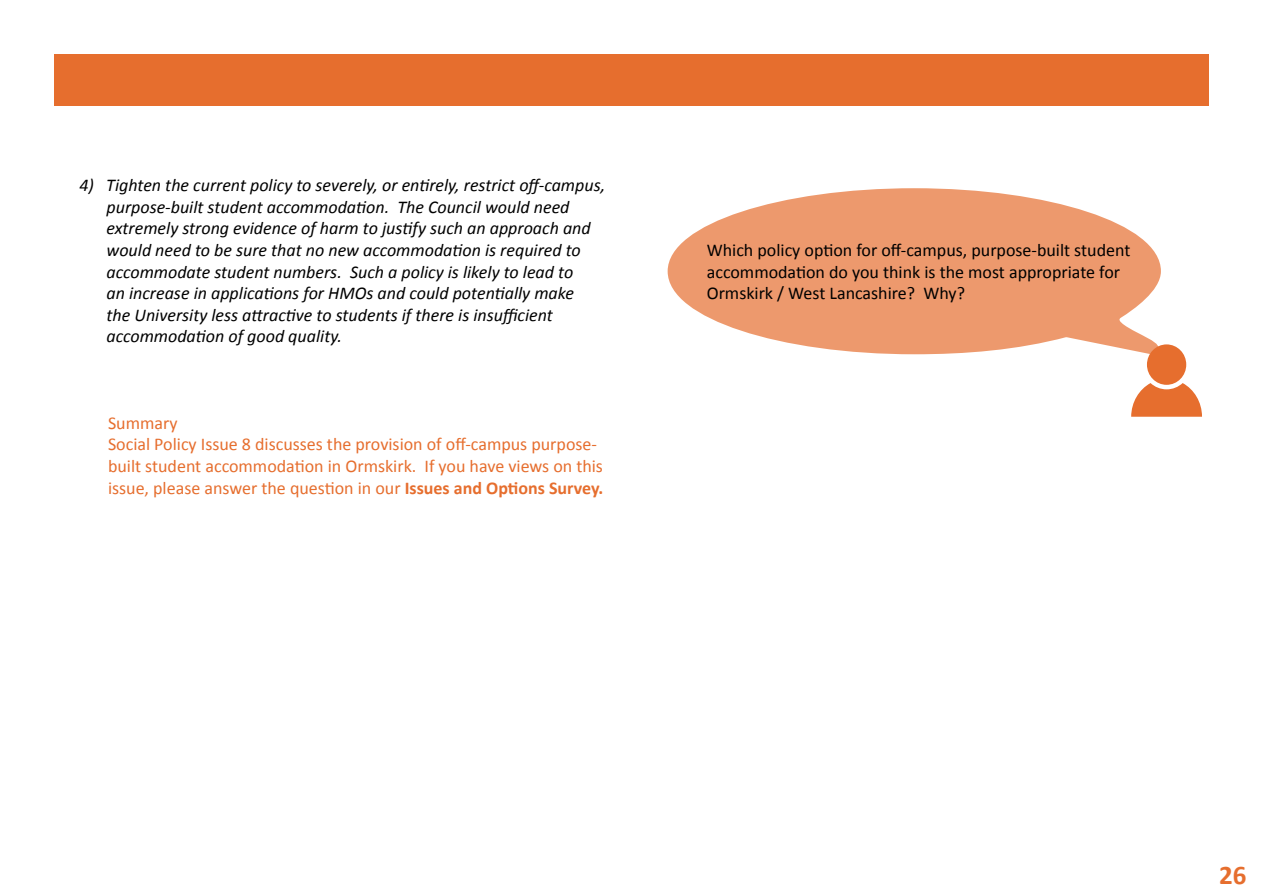
<style>
.page{position:relative;width:1263px;height:893px;background:#fff}
.page>*{position:absolute;margin:0;border:0;box-sizing:border-box;transform-origin:0 0}
.t1{font:700 27px "Calibri";color:#e66e2e}
.t2{font:italic 18px/21.6px "Calibri";color:#000}
.t3{font:18px/21.6px "Calibri";color:#e66e2e}
.t4{font:18px/21.6px "Calibri";color:#000}
.s1{font-weight:700}
</style>
<div class="page">
<svg style="left:667px;top:188px;width:494px;height:167px"></svg>
<div style="left:54px;top:54px;width:1155px;height:51px;background:#e66e2e"></div>
<div style="left:1147px;top:344px;width:39px;height:41px;background:#e66e2e;border-radius:50%"></div>
<svg style="left:1131px;top:383px;width:71px;height:34px"></svg>
<p class="t2" style="left:107px;top:174px;width:500px;text-indent:-27px">4) Tighten the current policy to severely, or entirely, restrict off-campus, purpose-built student accommodation. The Council would need extremely strong evidence of harm to justify such an approach and would need to be sure that no new accommodation is required to accommodate student numbers. Such a policy is likely to lead to<br>an increase in applications for HMOs and could potentially make<br>the University less attractive to students if there is insufficient accommodation of good quality.</p>
<p class="t3" style="left:108px;top:412px;width:497px">Summary<br>Social Policy Issue 8 discusses the provision of off-campus purpose&shy;built student accommodation in Ormskirk. If you have views on this issue, please answer the question in our <span class="s1">Issues and Options Survey.</span></p>
<p class="t4" style="left:707px;top:239px;width:425px">Which policy option for off-campus, purpose-built student accommodation do you think is the most appropriate for<br>Ormskirk / West Lancashire? Why?</p>
<h1 class="t1" style="left:1219px;top:858px;width:29px">26</h1>
</div>
